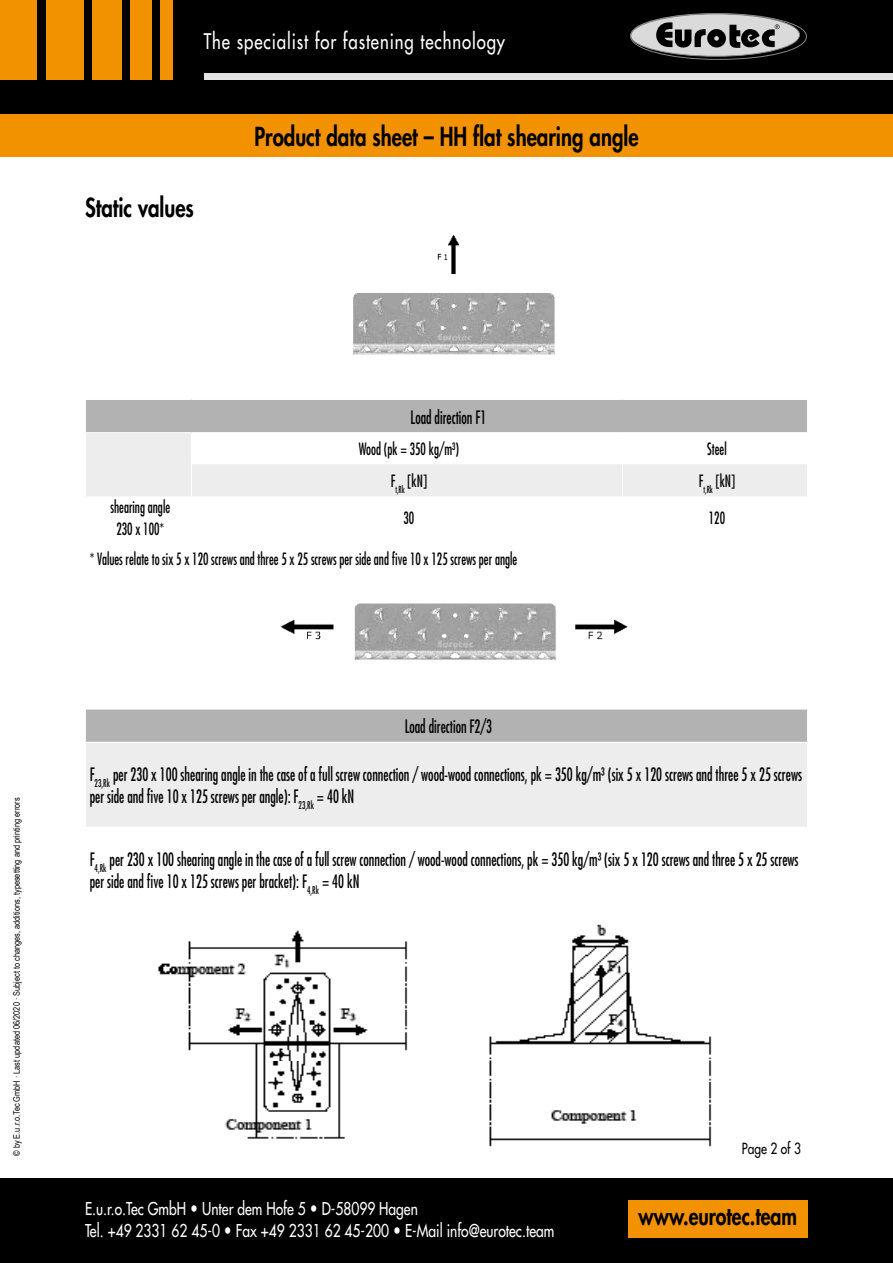
<style>
.page{position:relative;width:893px;height:1263px;background:#fff}
.page>*{position:absolute;margin:0;border:0;box-sizing:border-box;transform-origin:0 0}
.t1{font:800 25.5px "Futura Std";color:#000;scale:.8 1}
.t2{font:800 24.3px "Futura Std";color:#000;scale:.8 1}
.t3{font:500 21px "Futura Std";letter-spacing:.055em;color:#fff;scale:.8 1}
.t4{font:condensed 18px/21.6px "Futura Std";color:#000;scale:.8 1}
.t5{font:500 17.25px/22.5px "Futura Std";color:#fff;scale:.8 1}
.t6{font:condensed 16.5px/22.5px "Futura Std";color:#000;text-align:center;scale:.8 1}
.t7{font:500 15px "Futura Std";color:#000;scale:.8 1}
.t8{font:9px "Arial Narrow";color:#000}
.s1{font-weight:800}
</style>
<div class="page">
<div style="left:0;top:0;width:893px;height:137px;background:#000"></div>
<div style="left:204px;top:74px;width:689px;height:6px;background:#e3e3e3"></div>
<svg style="left:630px;top:13px;width:176px;height:46px"></svg>
<div style="left:631px;top:14px;width:168px;height:42px;background:#dadada;border-radius:50%"></div>
<div style="left:630px;top:14px;width:170px;height:43px;border:1px solid #878787;border-radius:50%"></div>
<div style="left:630px;top:13px;width:177px;height:47px;border:1px solid #878787;border-radius:50%"></div>
<svg style="left:656px;top:22px;width:124px;height:27px"></svg>
<div style="left:0;top:0;width:37px;height:80px;background:#f39200"></div>
<div style="left:46px;top:0;width:38px;height:80px;background:#f39200"></div>
<div style="left:92px;top:0;width:30px;height:80px;background:#f39200"></div>
<div style="left:131px;top:0;width:21px;height:80px;background:#f39200"></div>
<div style="left:161px;top:0;width:12px;height:80px;background:#f39200"></div>
<div style="left:0;top:114px;width:893px;height:43px;background:#f39200"></div>
<div style="left:0;top:1178px;width:893px;height:85px;background:#000"></div>
<div style="left:628px;top:1200px;width:180px;height:37px;background:#f39200"></div>
<div style="left:85px;top:399px;width:722px;height:34px;background:#b3b2b2"></div>
<div style="left:86px;top:433px;width:721px;height:63px;background:#ededed"></div>
<svg style="left:192px;top:433px;width:615px;height:30px"></svg>
<hr style="left:85px;top:399px;width:106px;height:1px;background:#fff">
<hr style="left:85px;top:400px;width:1px;height:32px;background:#fff">
<hr style="left:191px;top:399px;width:431px;height:1px;background:#fff">
<hr style="left:622px;top:399px;width:186px;height:1px;background:#fff">
<hr style="left:85px;top:432px;width:106px;height:1px;background:#fff">
<hr style="left:191px;top:432px;width:431px;height:1px;background:#fff">
<hr style="left:191px;top:433px;width:1px;height:30px;background:#fff">
<hr style="left:622px;top:432px;width:186px;height:1px;background:#fff">
<hr style="left:622px;top:433px;width:1px;height:30px;background:#fff">
<hr style="left:191px;top:463px;width:431px;height:1px;background:#fff">
<hr style="left:191px;top:464px;width:1px;height:32px;background:#fff">
<hr style="left:622px;top:463px;width:186px;height:1px;background:#fff">
<hr style="left:622px;top:464px;width:1px;height:32px;background:#fff">
<div style="left:85px;top:709px;width:722px;height:33px;background:#b3b2b2"></div>
<div style="left:85px;top:742px;width:722px;height:85px;background:#ededed"></div>
<hr style="left:85px;top:709px;width:723px;height:1px;background:#fff">
<hr style="left:85px;top:709px;width:1px;height:33px;background:#fff">
<hr style="left:85px;top:742px;width:723px;height:1px;background:#fff">
<hr style="left:85px;top:743px;width:1px;height:84px;background:#fff">
<img style="left:158px;top:924px;width:554px;height:223px">
<img style="left:353px;top:235px;width:202px;height:120px">
<img style="left:280px;top:603px;width:348px;height:58px">
<p class="t3" style="left:204px;top:28px;width:378px">The specialist for fastening technology</p>
<h1 class="t1" style="left:85px;top:191px;width:138px">Static values</h1>
<h1 class="t1" style="left:254px;top:121px;width:482px">Product data sheet – HH flat shearing angle</h1>
<p class="t8" style="left:10px;top:1156px;width:360px;rotate:-90deg">© by E.u.r.o.Tec GmbH · Last updated 06/2020 · Subject to changes, additions, typesetting and printing errors</p>
<p class="t4" style="left:411px;top:406px;width:96px">Load direction F1</p>
<p class="t6" style="left:359px;top:438px;width:127px">Wood (pk = 350 kg/m³)</p>
<p class="t6" style="left:707px;top:438px;width:26px">Steel</p>
<p class="t6" style="left:391px;top:470px;width:47px">F<sub>t,Rk</sub> [kN]</p>
<p class="t6" style="left:699px;top:470px;width:47px">F<sub>t,Rk</sub> [kN]</p>
<p class="t6" style="left:111px;top:495px;width:76px">shearing angle<br>230 x 100*</p>
<p class="t6" style="left:403px;top:506px;width:15px">30</p>
<p class="t6" style="left:709px;top:506px;width:22px">120</p>
<p class="t6" style="left:90px;top:548px;width:536px">* Values relate to six 5 x 120 screws and three 5 x 25 screws per side and five 10 x 125 screws per angle</p>
<p class="t4" style="left:405px;top:716px;width:111px">Load direction F2/3</p>
<p class="t4" style="left:90px;top:764px;width:892px">F<sub>23,Rk</sub> per 230 x 100 shearing angle in the case of a full screw connection / wood-wood connections, pk = 350 kg/m³ (six 5 x 120 screws and three 5 x 25 screws per side and five 10 x 125 screws per angle): F<sub>23,Rk</sub> = 40 kN</p>
<p class="t4" style="left:90px;top:849px;width:887px">F<sub>4,Rk</sub> per 230 x 100 shearing angle in the case of a full screw connection / wood-wood connections, pk = 350 kg/m³ (six 5 x 120 screws and three 5 x 25 screws per side and five 10 x 125 screws per bracket): F<sub>4,Rk</sub> = 40 kN</p>
<p class="t7" style="left:742px;top:1139px;width:75px">Page 2 of 3</p>
<p class="t5" style="left:85px;top:1197px;width:588px">E.u.r.o.Tec GmbH <span class="s1">•</span> Unter dem Hofe 5 <span class="s1">•</span> D-58099 Hagen<br>Tel. +49 2331 62 45-0 <span class="s1">•</span> Fax +49 2331 62 45-200 <span class="s1">•</span> E-Mail info@eurotec.team</p>
<h2 class="t2" style="left:638px;top:1201px;width:200px">www.eurotec.team</h2>
</div>
